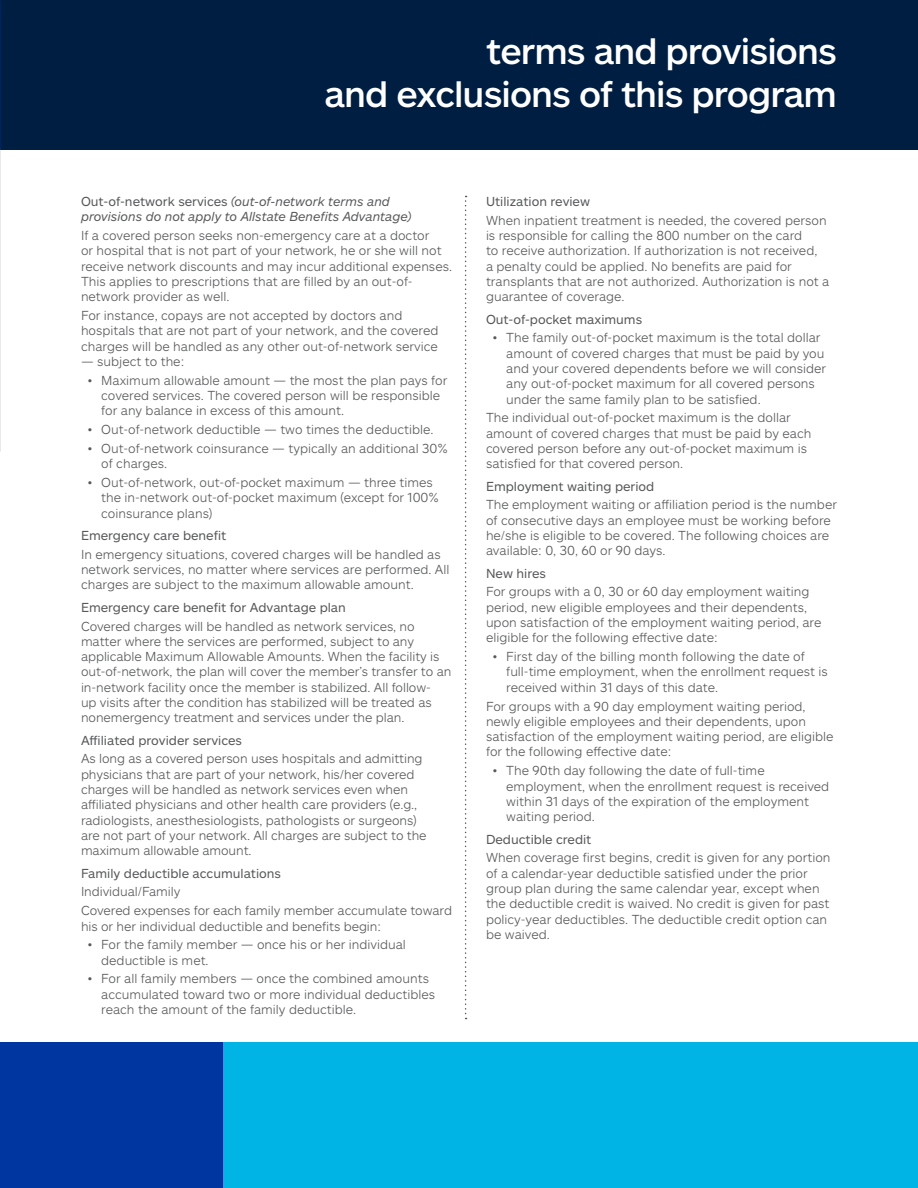
<style>
.page{position:relative;width:918px;height:1188px;background:#fff}
.page>*{position:absolute;margin:0;border:0;box-sizing:border-box;transform-origin:0 0}
.t1{font:500 36px/43.2px "Allstate Sans";letter-spacing:-.025em;color:#fff;text-align:right}
.t2{font:300 12.75px/15.3px "Allstate Sans";color:#57585a}
.t3{font:12.75px "Allstate Sans";color:#57585a}
.t4{font:italic 12.75px/15.3px "Allstate Sans";color:#57585a}
.s1{font-style:normal}
</style>
<div class="page">
<div style="left:0;top:1043px;width:918px;height:145px;background:#00b5e6"></div>
<div style="left:0;top:0;width:918px;height:149px;background:#001e41"></div>
<div style="left:0;top:1043px;width:223px;height:145px;background:#0036a0"></div>
<img style="left:0;top:149px;width:1px;height:303px">
<svg style="left:465px;top:196px;width:2px;height:823px"></svg>
<p class="t1" style="left:324px;top:28px;width:514px">terms and provisions<br>and exclusions of this program</p>
<p class="t4" style="left:81px;top:193px;width:332px"><span class="s1">Out-of-network services</span> (out-of-network terms and provisions do not apply to Allstate Benefits Advantage)</p>
<p class="t2" style="left:81px;top:227px;width:373px">If a covered person seeks non-emergency care at a doctor<br>or hospital that is not part of your network, he or she will not receive network discounts and may incur additional expenses.<br>This applies to prescriptions that are filled by an out-of&shy;network provider as well.</p>
<p class="t2" style="left:81px;top:307px;width:359px">For instance, copays are not accepted by doctors and hospitals that are not part of your network, and the covered charges will be handled as any other out-of-network service</p>
<p class="t2" style="left:81px;top:353px;width:105px">— subject to the:</p>
<p class="t2" style="left:101px;top:372px;width:348px;text-indent:-14px">• Maximum allowable amount — the most the plan pays for covered services. The covered person will be responsible for any balance in excess of this amount.</p>
<p class="t2" style="left:88px;top:421px;width:347px">• Out-of-network deductible — two times the deductible.</p>
<p class="t2" style="left:101px;top:440px;width:348px;text-indent:-14px">• Out-of-network coinsurance — typically an additional 30% of charges.</p>
<p class="t2" style="left:101px;top:474px;width:339px;text-indent:-14px">• Out-of-network, out-of-pocket maximum — three times the in-network out-of-pocket maximum (except for 100% coinsurance plans)</p>
<p class="t3" style="left:81px;top:527px;width:147px">Emergency care benefit</p>
<p class="t2" style="left:81px;top:546px;width:370px">In emergency situations, covered charges will be handled as network services, no matter where services are performed. All charges are subject to the maximum allowable amount.</p>
<p class="t3" style="left:81px;top:599px;width:266px">Emergency care benefit for Advantage plan</p>
<p class="t2" style="left:81px;top:618px;width:372px">Covered charges will be handled as network services, no matter where the services are performed, subject to any applicable Maximum Allowable Amounts. When the facility is out-of-network, the plan will cover the member’s transfer to an in-network facility once the member is stabilized. All follow-<br>up visits after the condition has stabilized will be treated as nonemergency treatment and services under the plan.</p>
<p class="t3" style="left:81px;top:732px;width:163px">Affiliated provider services</p>
<p class="t2" style="left:81px;top:751px;width:347px">As long as a covered person uses hospitals and admitting physicians that are part of your network, his/her covered charges will be handled as network services even when affiliated physicians and other health care providers (e.g., radiologists, anesthesiologists, pathologists or surgeons) are not part of your network. All charges are subject to the maximum allowable amount.</p>
<p class="t3" style="left:81px;top:865px;width:202px">Family deductible accumulations</p>
<p class="t2" style="left:81px;top:884px;width:101px">Individual/Family</p>
<p class="t2" style="left:81px;top:902px;width:373px">Covered expenses for each family member accumulate toward his or her individual deductible and benefits begin:</p>
<p class="t2" style="left:101px;top:937px;width:306px;text-indent:-14px">• For the family member — once his or her individual deductible is met.</p>
<p class="t2" style="left:101px;top:971px;width:335px;text-indent:-14px">• For all family members — once the combined amounts accumulated toward two or more individual deductibles reach the amount of the family deductible.</p>
<p class="t3" style="left:486px;top:193px;width:106px">Utilization review</p>
<p class="t2" style="left:486px;top:212px;width:345px">When inpatient treatment is needed, the covered person is responsible for calling the 800 number on the card<br>to receive authorization. If authorization is not received,<br>a penalty could be applied. No benefits are paid for transplants that are not authorized. Authorization is not a guarantee of coverage.</p>
<p class="t3" style="left:486px;top:311px;width:158px">Out-of-pocket maximums</p>
<p class="t2" style="left:506px;top:330px;width:321px;text-indent:-14px">• The family out-of-pocket maximum is the total dollar amount of covered charges that must be paid by you and your covered dependents before we will consider any out-of-pocket maximum for all covered persons under the same family plan to be satisfied.</p>
<p class="t2" style="left:486px;top:410px;width:327px">The individual out-of-pocket maximum is the dollar amount of covered charges that must be paid by each covered person before any out-of-pocket maximum is satisfied for that covered person.</p>
<p class="t3" style="left:486px;top:478px;width:170px">Employment waiting period</p>
<p class="t2" style="left:486px;top:497px;width:353px">The employment waiting or affiliation period is the number of consecutive days an employee must be working before he/she is eligible to be covered. The following choices are available: 0, 30, 60 or 90 days.</p>
<p class="t3" style="left:486px;top:565px;width:62px">New hires</p>
<p class="t2" style="left:486px;top:584px;width:337px">For groups with a 0, 30 or 60 day employment waiting period, new eligible employees and their dependents, upon satisfaction of the employment waiting period, are eligible for the following effective date:</p>
<p class="t2" style="left:506px;top:648px;width:323px;text-indent:-14px">• First day of the billing month following the date of full-time employment, when the enrollment request is received within 31 days of this date.</p>
<p class="t2" style="left:486px;top:698px;width:349px">For groups with a 90 day employment waiting period, newly eligible employees and their dependents, upon satisfaction of the employment waiting period, are eligible for the following effective date:</p>
<p class="t2" style="left:506px;top:763px;width:325px;text-indent:-14px">• The 90th day following the date of full-time employment, when the enrollment request is received within 31 days of the expiration of the employment waiting period.</p>
<p class="t3" style="left:486px;top:831px;width:107px">Deductible credit</p>
<p class="t2" style="left:486px;top:850px;width:346px">When coverage first begins, credit is given for any portion of a calendar-year deductible satisfied under the prior group plan during the same calendar year, except when the deductible credit is waived. No credit is given for past policy-year deductibles. The deductible credit option can be waived.</p>
</div>
